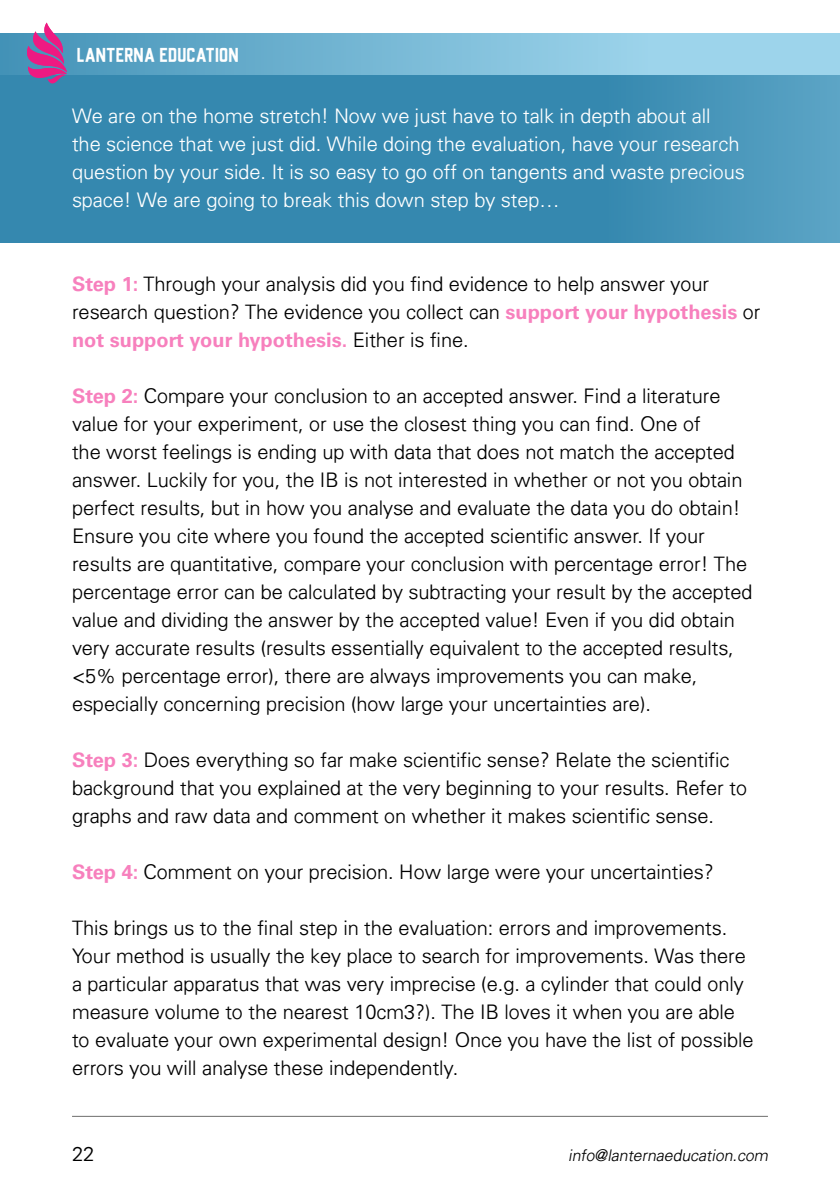
<style>
.page{position:relative;width:840px;height:1191px;background:#fff}
.page>*{position:absolute;margin:0;border:0;box-sizing:border-box;transform-origin:0 0}
.t1{font:300 20px/28px "Univers";color:#000}
.t2{font:300 20px/28px "Univers";color:#fff}
.t3{font:700 20px "Univers LT Std";color:#f780bd}
.t4{font:18px "Universal Knowledge";color:#fff}
.t5{font:italic 300 16px "Univers";color:#000}
.s1{font-family:"Univers LT Std";font-weight:700;color:#f780bd}
.s2{font-family:"Univers";font-weight:300;color:#000}
</style>
<div class="page">
<hr style="left:72px;top:1116px;width:696px;height:1px;background:#6e6d6c">
<div style="left:0;top:34px;width:840px;height:41px;background:linear-gradient(to right,#4896ba,#acdff4)"></div>
<svg style="left:0;top:75px;width:840px;height:168px;background:#3a8bb1"></svg>
<svg style="left:27px;top:23px;width:40px;height:60px;background:#b464a6"></svg>
<p class="t4" style="left:77px;top:44px;width:164px">LANTERNA EDUCATION</p>
<p class="t2" style="left:72px;top:101px;width:674px">We are on the home stretch! Now we just have to talk in depth about all<br>the science that we just did. While doing the evaluation, have your research question by your side. It is so easy to go off on tangents and waste precious space! We are going to break this down step by step…</p>
<p class="t1" style="left:72px;top:269px;width:690px"><span class="s1">Step 1:</span> Through your analysis did you find evidence to help answer your research question? The evidence you collect can <span class="s1">support your hypothesis</span> or</p>
<p class="t3" style="left:72px;top:328px;width:398px">not support your hypothesis. <span class="s2">Either is fine.</span></p>
<p class="t1" style="left:72px;top:381px;width:682px"><span class="s1">Step 2:</span> Compare your conclusion to an accepted answer. Find a literature value for your experiment, or use the closest thing you can find. One of<br>the worst feelings is ending up with data that does not match the accepted answer. Luckily for you, the IB is not interested in whether or not you obtain perfect results, but in how you analyse and evaluate the data you do obtain!<br>Ensure you cite where you found the accepted scientific answer. If your results are quantitative, compare your conclusion with percentage error! The percentage error can be calculated by subtracting your result by the accepted value and dividing the answer by the accepted value! Even if you did obtain very accurate results (results essentially equivalent to the accepted results, &lt;5% percentage error), there are always improvements you can make, especially concerning precision (how large your uncertainties are).</p>
<p class="t1" style="left:72px;top:745px;width:676px"><span class="s1">Step 3:</span> Does everything so far make scientific sense? Relate the scientific background that you explained at the very beginning to your results. Refer to graphs and raw data and comment on whether it makes scientific sense.</p>
<p class="t1" style="left:72px;top:857px;width:643px"><span class="s1">Step 4:</span> Comment on your precision. How large were your uncertainties?</p>
<p class="t1" style="left:72px;top:913px;width:683px">This brings us to the final step in the evaluation: errors and improvements.<br>Your method is usually the key place to search for improvements. Was there a particular apparatus that was very imprecise (e.g. a cylinder that could only measure volume to the nearest 10cm3?). The IB loves it when you are able to evaluate your own experimental design! Once you have the list of possible errors you will analyse these independently.</p>
<p class="t1" style="left:72px;top:1139px;width:24px">22</p>
<p class="t5" style="left:568px;top:1145px;width:204px">info@lanternaeducation.com</p>
</div>
